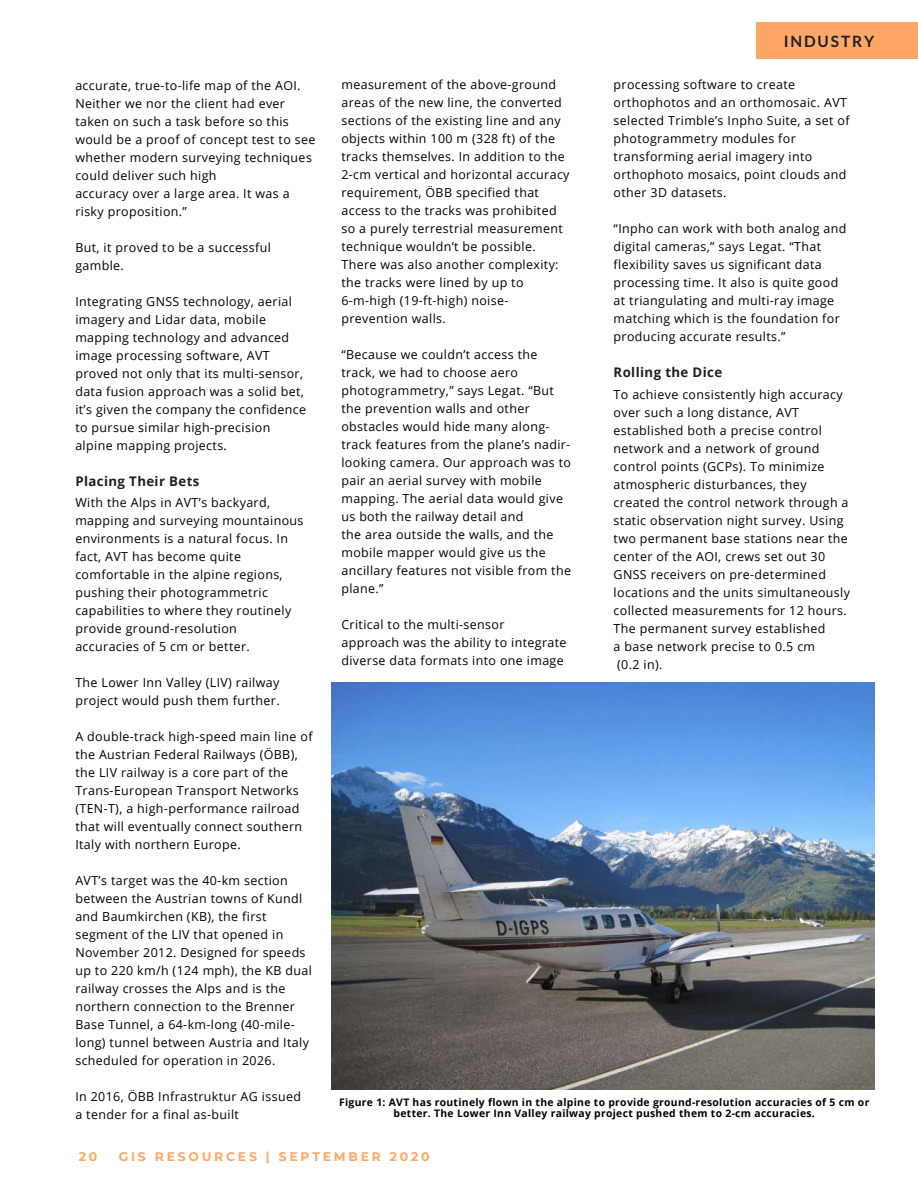
<style>
.page{position:relative;width:918px;height:1188px;background:#fff}
.page>*{position:absolute;margin:0;border:0;box-sizing:border-box;transform-origin:0 0}
.t1{font:700 15.6px "Lato";letter-spacing:.12em;color:#202020}
.t2{font:700 13.2px "Open Sans";letter-spacing:.03em;color:#202020}
.t3{font:12.45px/18px "Open Sans";letter-spacing:.03em;color:#000}
.t4{font:700 12.45px "Montserrat";letter-spacing:.22em;color:#ffa766}
.t5{font:700 10.35px/11.1px "Open Sans";letter-spacing:.03em;color:#000;text-align:center}
</style>
<div class="page">
<div style="left:756px;top:23px;width:162px;height:36px;background:#ffa766"></div>
<img style="left:331px;top:682px;width:544px;height:407px">
<p class="t3" style="left:75px;top:76px;width:242px">accurate, true-to-life map of the AOI.<br>Neither we nor the client had ever taken on such a task before so this would be a proof of concept test to see whether modern surveying techniques could deliver such high<br>accuracy over a large area. It was a risky proposition.”</p>
<p class="t3" style="left:75px;top:238px;width:197px">But, it proved to be a successful gamble.</p>
<p class="t3" style="left:75px;top:292px;width:232px">Integrating GNSS technology, aerial imagery and Lidar data, mobile mapping technology and advanced image processing software, AVT proved not only that its multi-sensor, data fusion approach was a solid bet, it’s given the company the confidence to pursue similar high-precision alpine mapping projects.</p>
<p class="t2" style="left:75px;top:472px;width:126px">Placing Their Bets</p>
<p class="t3" style="left:75px;top:494px;width:230px">With the Alps in AVT’s backyard, mapping and surveying mountainous environments is a natural focus. In fact, AVT has become quite comfortable in the alpine regions, pushing their photogrammetric capabilities to where they routinely provide ground-resolution accuracies of 5 cm or better.</p>
<p class="t3" style="left:75px;top:674px;width:206px">The Lower Inn Valley (LIV) railway project would push them further.</p>
<p class="t3" style="left:75px;top:728px;width:239px">A double-track high-speed main line of the Austrian Federal Railways (ÖBB), the LIV railway is a core part of the Trans-European Transport Networks (TEN-T), a high-performance railroad that will eventually connect southern Italy with northern Europe.</p>
<p class="t3" style="left:75px;top:872px;width:238px">AVT’s target was the 40-km section between the Austrian towns of Kundl and Baumkirchen (KB), the first segment of the LIV that opened in November 2012. Designed for speeds up to 220 km/h (124 mph), the KB dual railway crosses the Alps and is the northern connection to the Brenner Base Tunnel, a 64-km-long (40-mile&shy;long) tunnel between Austria and Italy scheduled for operation in 2026.</p>
<p class="t3" style="left:75px;top:1088px;width:227px">In 2016, ÖBB Infrastruktur AG issued a tender for a final as-built</p>
<p class="t3" style="left:341px;top:75px;width:230px">measurement of the above-ground areas of the new line, the converted sections of the existing line and any objects within 100 m (328 ft) of the tracks themselves. In addition to the 2-cm vertical and horizontal accuracy requirement, ÖBB specified that access to the tracks was prohibited so a purely terrestrial measurement technique wouldn’t be possible.<br>There was also another complexity: the tracks were lined by up to 6-m-high (19-ft-high) noise&shy;prevention walls.</p>
<p class="t3" style="left:341px;top:345px;width:231px">“Because we couldn’t access the track, we had to choose aero photogrammetry,” says Legat. “But the prevention walls and other obstacles would hide many along&shy;track features from the plane’s nadir&shy;looking camera. Our approach was to pair an aerial survey with mobile mapping. The aerial data would give us both the railway detail and<br>the area outside the walls, and the mobile mapper would give us the ancillary features not visible from the plane.”</p>
<p class="t3" style="left:341px;top:615px;width:227px">Critical to the multi-sensor<br>approach was the ability to integrate diverse data formats into one image</p>
<p class="t1" style="left:784px;top:32px;width:92px">INDUSTRY</p>
<p class="t3" style="left:614px;top:75px;width:238px">processing software to create orthophotos and an orthomosaic. AVT selected Trimble’s Inpho Suite, a set of photogrammetry modules for transforming aerial imagery into orthophoto mosaics, point clouds and other 3D datasets.</p>
<p class="t3" style="left:614px;top:219px;width:234px">“Inpho can work with both analog and digital cameras,” says Legat. “That flexibility saves us significant data processing time. It also is quite good at triangulating and multi-ray image matching which is the foundation for producing accurate results.”</p>
<p class="t2" style="left:614px;top:363px;width:110px">Rolling the Dice</p>
<p class="t3" style="left:614px;top:385px;width:238px">To achieve consistently high accuracy over such a long distance, AVT established both a precise control network and a network of ground control points (GCPs). To minimize atmospheric disturbances, they created the control network through a static observation night survey. Using two permanent base stations near the center of the AOI, crews set out 30<br>GNSS receivers on pre-determined locations and the units simultaneously collected measurements for 12 hours.<br>The permanent survey established<br>a base network precise to 0.5 cm<br>(0.2 in).</p>
<p class="t5" style="left:339px;top:1096px;width:532px">Figure 1: AVT has routinely flown in the alpine to provide ground-resolution accuracies of 5 cm or better. The Lower Inn Valley railway project pushed them to 2-cm accuracies.</p>
<p class="t4" style="left:79px;top:1148px;width:20px">20</p>
<p class="t4" style="left:119px;top:1148px;width:312px">GIS RESOURCES | SEPTEMBER 2020</p>
</div>
